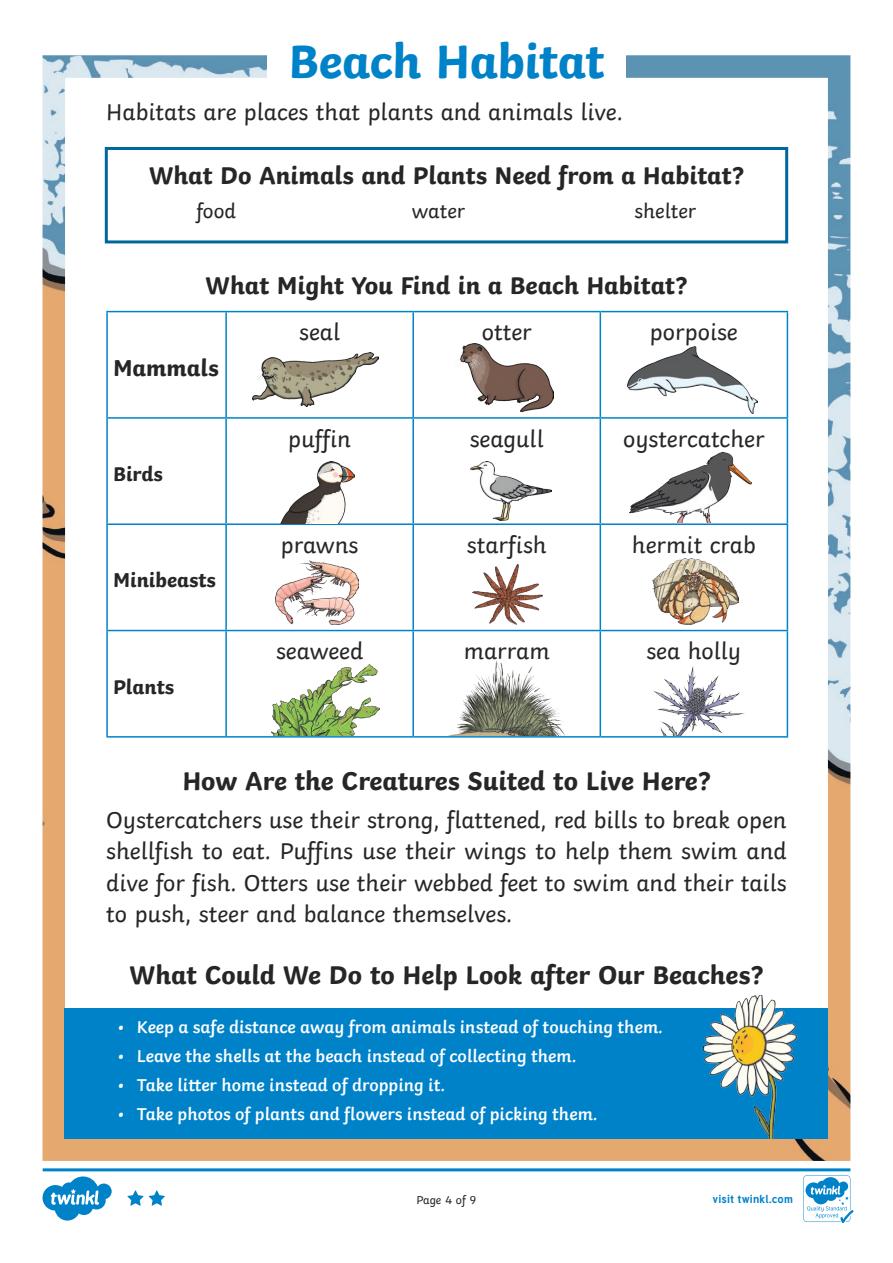
<style>
.page{position:relative;width:893px;height:1263px;background:#fff}
.page>*{position:absolute;margin:0;border:0;box-sizing:border-box;transform-origin:0 0}
.Heading_1{font:700 49.5px "Twinkl";letter-spacing:-.01em;color:#0082c9}
.Heading_2{font:700 27px "Twinkl";color:#282526}
.Heading_2-2{font:700 25.5px "Twinkl";color:#282526}
.KS1_Body_Copy{font:24px/31.5px "Twinkl";color:#282526;text-align:justify}
.Heading_2-3{font:700 24px "Twinkl";color:#282526}
.Heading_2-4{font:700 21px "Twinkl";color:#282526}
.KS1_Body_Copy-2{font:21px "Twinkl";color:#282526}
.t1{font:600 18px "Twinkl";color:#fff}
.Page_Numbers{font:12px "Twinkl";letter-spacing:-.005em;color:#282526}
.t2{font:700 11.4px "Tuffy";letter-spacing:.015em;color:#0082c9}
</style>
<div class="page">
<img style="left:43px;top:55px;width:807px;height:1106px">
<div style="left:267px;top:24px;width:359px;height:75px;background:#fff"></div>
<hr style="left:106px;top:311px;width:120px;height:1px;background:#0082c9">
<hr style="left:106px;top:312px;width:2px;height:105px;background:#0082c9">
<hr style="left:226px;top:311px;width:187px;height:1px;background:#0082c9">
<hr style="left:225px;top:312px;width:2px;height:105px;background:#0082c9">
<hr style="left:413px;top:311px;width:187px;height:1px;background:#0082c9">
<hr style="left:412px;top:312px;width:2px;height:105px;background:#0082c9">
<hr style="left:600px;top:311px;width:188px;height:1px;background:#0082c9">
<hr style="left:600px;top:312px;width:1px;height:105px;background:#0082c9">
<hr style="left:787px;top:312px;width:1px;height:105px;background:#0082c9">
<hr style="left:106px;top:417px;width:120px;height:2px;background:#0082c9">
<hr style="left:106px;top:419px;width:2px;height:104px;background:#0082c9">
<hr style="left:226px;top:417px;width:187px;height:2px;background:#0082c9">
<hr style="left:225px;top:419px;width:2px;height:104px;background:#0082c9">
<hr style="left:413px;top:417px;width:187px;height:2px;background:#0082c9">
<hr style="left:412px;top:419px;width:2px;height:104px;background:#0082c9">
<hr style="left:600px;top:417px;width:188px;height:2px;background:#0082c9">
<hr style="left:600px;top:419px;width:1px;height:104px;background:#0082c9">
<hr style="left:787px;top:419px;width:1px;height:104px;background:#0082c9">
<hr style="left:106px;top:523px;width:120px;height:2px;background:#0082c9">
<hr style="left:106px;top:525px;width:2px;height:105px;background:#0082c9">
<hr style="left:226px;top:523px;width:187px;height:2px;background:#0082c9">
<hr style="left:225px;top:525px;width:2px;height:105px;background:#0082c9">
<hr style="left:413px;top:523px;width:187px;height:2px;background:#0082c9">
<hr style="left:412px;top:525px;width:2px;height:105px;background:#0082c9">
<hr style="left:600px;top:523px;width:188px;height:2px;background:#0082c9">
<hr style="left:600px;top:525px;width:1px;height:105px;background:#0082c9">
<hr style="left:787px;top:525px;width:1px;height:105px;background:#0082c9">
<hr style="left:106px;top:630px;width:120px;height:1px;background:#0082c9">
<hr style="left:106px;top:631px;width:2px;height:105px;background:#0082c9">
<hr style="left:226px;top:630px;width:187px;height:1px;background:#0082c9">
<hr style="left:225px;top:631px;width:2px;height:105px;background:#0082c9">
<hr style="left:413px;top:630px;width:187px;height:1px;background:#0082c9">
<hr style="left:412px;top:631px;width:2px;height:105px;background:#0082c9">
<hr style="left:600px;top:630px;width:188px;height:1px;background:#0082c9">
<hr style="left:600px;top:631px;width:1px;height:105px;background:#0082c9">
<hr style="left:787px;top:631px;width:1px;height:105px;background:#0082c9">
<hr style="left:106px;top:736px;width:120px;height:2px;background:#0082c9">
<hr style="left:226px;top:736px;width:187px;height:2px;background:#0082c9">
<hr style="left:413px;top:736px;width:187px;height:2px;background:#0082c9">
<hr style="left:600px;top:736px;width:188px;height:2px;background:#0082c9">
<img style="left:453px;top:343px;width:101px;height:69px">
<img style="left:627px;top:346px;width:130px;height:67px">
<img style="left:267px;top:461px;width:88px;height:62px">
<img style="left:470px;top:461px;width:82px;height:59px">
<img style="left:630px;top:452px;width:122px;height:71px">
<img style="left:276px;top:560px;width:83px;height:65px">
<img style="left:472px;top:564px;width:70px;height:61px">
<img style="left:652px;top:558px;width:87px;height:66px">
<img style="left:271px;top:665px;width:109px;height:71px">
<img style="left:447px;top:660px;width:126px;height:76px">
<img style="left:648px;top:665px;width:97px;height:71px">
<div style="left:65px;top:1008px;width:763px;height:130px;background:#0082c9"></div>
<img style="left:704px;top:995px;width:97px;height:143px">
<div style="left:105px;top:147px;width:683px;height:96px;border:3px solid #00679d"></div>
<img style="left:253px;top:352px;width:125px;height:54px">
<svg style="left:43px;top:1168px;width:810px;height:55px"></svg>
<p class="Heading_1" style="left:288px;top:20px;width:318px">Beach Habitat</p>
<p class="KS1_Body_Copy" style="left:106px;top:94px;width:518px">Habitats are places that plants and animals live.</p>
<p class="Heading_2-2" style="left:149px;top:154px;width:596px">What Do Animals and Plants Need from a Habitat?</p>
<p class="KS1_Body_Copy-2" style="left:197px;top:195px;width:41px">food</p>
<p class="KS1_Body_Copy-2" style="left:412px;top:195px;width:55px">water</p>
<p class="KS1_Body_Copy-2" style="left:635px;top:195px;width:63px">shelter</p>
<p class="Heading_2-2" style="left:206px;top:265px;width:483px">What Might You Find in a Beach Habitat?</p>
<p class="Heading_2-3" style="left:113px;top:348px;width:107px">Mammals</p>
<p class="Heading_2-4" style="left:113px;top:457px;width:51px">Birds</p>
<p class="Heading_2-4" style="left:113px;top:563px;width:104px">Minibeasts</p>
<p class="Heading_2-4" style="left:113px;top:669px;width:63px">Plants</p>
<p class="KS1_Body_Copy" style="left:299px;top:314px;width:42px">seal</p>
<p class="KS1_Body_Copy" style="left:482px;top:314px;width:52px">otter</p>
<p class="KS1_Body_Copy" style="left:650px;top:314px;width:89px">porpoise</p>
<p class="KS1_Body_Copy" style="left:288px;top:421px;width:64px">puffin</p>
<p class="KS1_Body_Copy" style="left:470px;top:421px;width:76px">seagull</p>
<p class="KS1_Body_Copy" style="left:623px;top:421px;width:143px">oystercatcher</p>
<p class="KS1_Body_Copy" style="left:281px;top:527px;width:79px">prawns</p>
<p class="KS1_Body_Copy" style="left:467px;top:527px;width:81px">starfish</p>
<p class="KS1_Body_Copy" style="left:632px;top:527px;width:125px">hermit crab</p>
<p class="KS1_Body_Copy" style="left:276px;top:633px;width:89px">seaweed</p>
<p class="KS1_Body_Copy" style="left:464px;top:633px;width:88px">marram</p>
<p class="KS1_Body_Copy" style="left:646px;top:633px;width:96px">sea holly</p>
<p class="Heading_2" style="left:182px;top:758px;width:530px">How Are the Creatures Suited to Live Here?</p>
<p class="KS1_Body_Copy" style="left:106px;top:802px;width:682px">Oystercatchers use their strong, flattened, red bills to break open shellfish to eat. Puffins use their wings to help them swim and dive for fish. Otters use their webbed feet to swim and their tails to push, steer and balance themselves.</p>
<p class="Heading_2" style="left:130px;top:953px;width:635px">What Could We Do to Help Look after Our Beaches?</p>
<p class="t1" style="left:118px;top:1012px;width:547px">• Keep a safe distance away from animals instead of touching them.</p>
<p class="t1" style="left:118px;top:1041px;width:460px">• Leave the shells at the beach instead of collecting them.</p>
<p class="t1" style="left:118px;top:1071px;width:329px">• Take litter home instead of dropping it.</p>
<p class="t1" style="left:118px;top:1100px;width:481px">• Take photos of plants and flowers instead of picking them.</p>
<p class="Page_Numbers" style="left:416px;top:1191px;width:62px">Page 4 of 9</p>
<p class="t2" style="left:712px;top:1190px;width:82px">visit twinkl.com</p>
</div>
